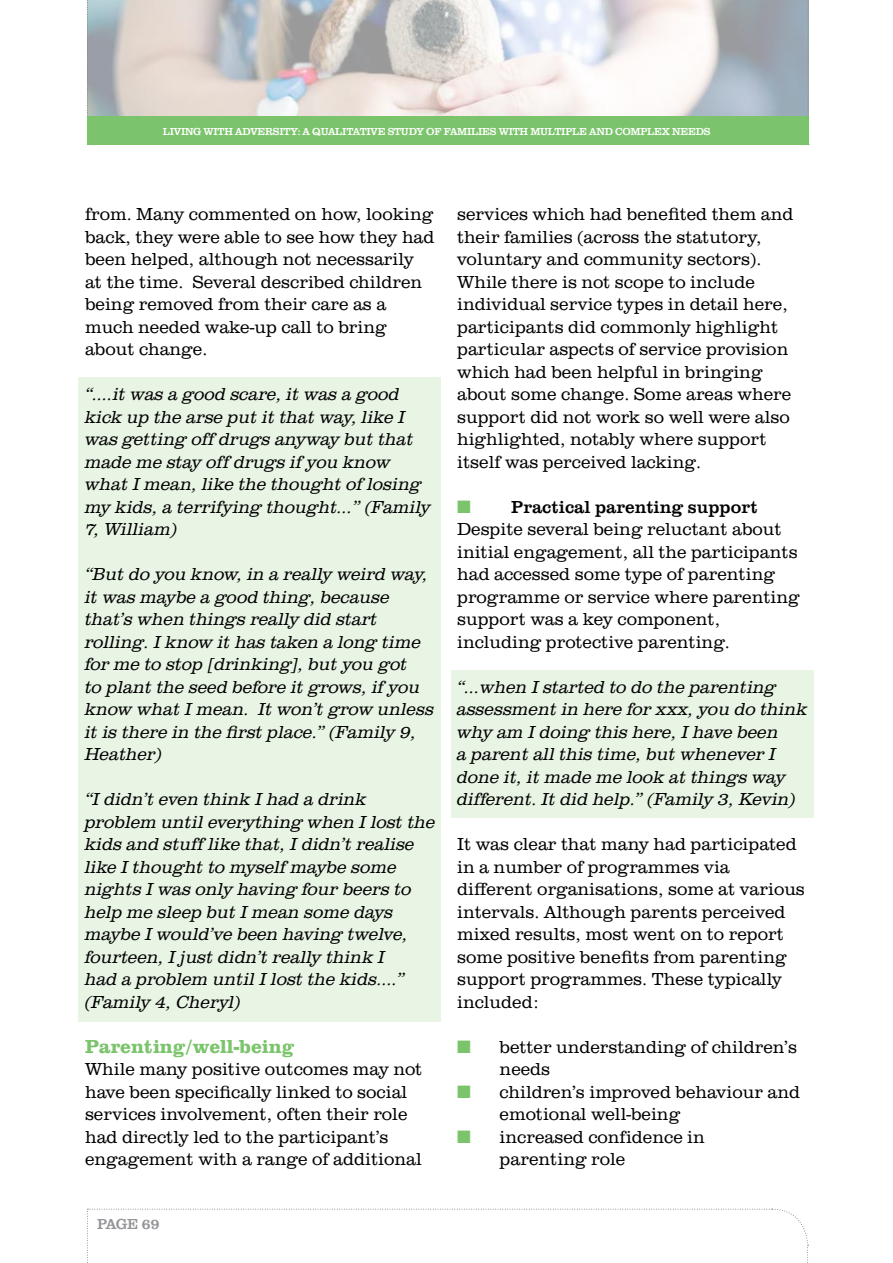
<style>
.page{position:relative;width:893px;height:1263px;background:#fff}
.page>*{position:absolute;margin:0;border:0;box-sizing:border-box;transform-origin:0 0}
.t1{font:700 19.5px "URW Clarendon TOT";color:#7bc46c}
.t2{font:300 18px/22.5px "URW Clarendon TOT";color:#000}
.t3{font:italic 300 18px/22.5px "URW Clarendon TOT";color:#000}
.t4{font:15px "URW Clarendon TOT";letter-spacing:-.04em;color:#939598}
.t5{font:10.5px "URW Clarendon TOT";letter-spacing:-.025em;color:#fff}
.s1{color:#7bc46c}
.s2{font-weight:400}
</style>
<div class="page">
<svg style="left:87px;top:0;width:722px;height:145px"></svg>
<div style="left:87px;top:117px;width:721px;height:28px;background:#7bc46c"></div>
<svg style="left:87px;top:1208px;width:721px;height:55px"></svg>
<div style="left:451px;top:670px;width:363px;height:148px;background:#e8f4e4"></div>
<div style="left:79px;top:378px;width:362px;height:644px;background:#e8f4e4"></div>
<p class="t5" style="left:163px;top:125px;width:549px">LIVING WITH ADVERSITY: A QUALITATIVE STUDY OF FAMILIES WITH MULTIPLE AND COMPLEX NEEDS</p>
<p class="t2" style="left:85px;top:203px;width:351px">from. Many commented on how, looking back, they were able to see how they had been helped, although not necessarily at the time. Several described children being removed from their care as a much needed wake-up call to bring about change.</p>
<p class="t3" style="left:85px;top:383px;width:348px">“....it was a good scare, it was a good kick up the arse put it that way, like I was getting off drugs anyway but that made me stay off drugs if you know what I mean, like the thought of losing my kids, a terrifying thought…” (Family 7, William)</p>
<p class="t3" style="left:85px;top:563px;width:351px">“But do you know, in a really weird way, it was maybe a good thing, because that’s when things really did start rolling. I know it has taken a long time for me to stop [drinking], but you got<br>to plant the seed before it grows, if you know what I mean. It won’t grow unless it is there in the first place.” (Family 9, Heather)</p>
<p class="t3" style="left:85px;top:788px;width:352px">“I didn’t even think I had a drink problem until everything when I lost the kids and stuff like that, I didn’t realise like I thought to myself maybe some nights I was only having four beers to help me sleep but I mean some days maybe I would’ve been having twelve, fourteen, I just didn’t really think I<br>had a problem until I lost the kids….” (Family 4, Cheryl)</p>
<p class="t1" style="left:85px;top:1034px;width:211px">Parenting/well-being</p>
<p class="t2" style="left:85px;top:1058px;width:339px">While many positive outcomes may not have been specifically linked to social services involvement, often their role had directly led to the participant’s engagement with a range of additional</p>
<p class="t4" style="left:97px;top:1215px;width:64px">PAGE 69</p>
<p class="t2" style="left:457px;top:203px;width:338px">services which had benefited them and their families (across the statutory, voluntary and community sectors).<br>While there is not scope to include individual service types in detail here, participants did commonly highlight particular aspects of service provision which had been helpful in bringing about some change. Some areas where support did not work so well were also highlighted, notably where support itself was perceived lacking.</p>
<p class="t2" style="left:457px;top:496px;width:344px"><span class="s1">■</span> <span class="s2">Practical parenting support </span>Despite several being reluctant about initial engagement, all the participants had accessed some type of parenting programme or service where parenting support was a key component, including protective parenting.</p>
<p class="t3" style="left:457px;top:675px;width:352px">“…when I started to do the parenting assessment in here for xxx, you do think why am I doing this here, I have been<br>a parent all this time, but whenever I done it, it made me look at things way different. It did help.” (Family 3, Kevin)</p>
<p class="t2" style="left:457px;top:833px;width:349px">It was clear that many had participated in a number of programmes via different organisations, some at various intervals. Although parents perceived mixed results, most went on to report some positive benefits from parenting support programmes. These typically included:</p>
<p class="t2" style="left:500px;top:1036px;width:299px;text-indent:-43px"><span class="s1">■</span> better understanding of children’s needs</p>
<p class="t2" style="left:500px;top:1081px;width:302px;text-indent:-43px"><span class="s1">■</span> children’s improved behaviour and emotional well-being</p>
<p class="t2" style="left:500px;top:1126px;width:207px;text-indent:-43px"><span class="s1">■</span> increased confidence in parenting role</p>
</div>
